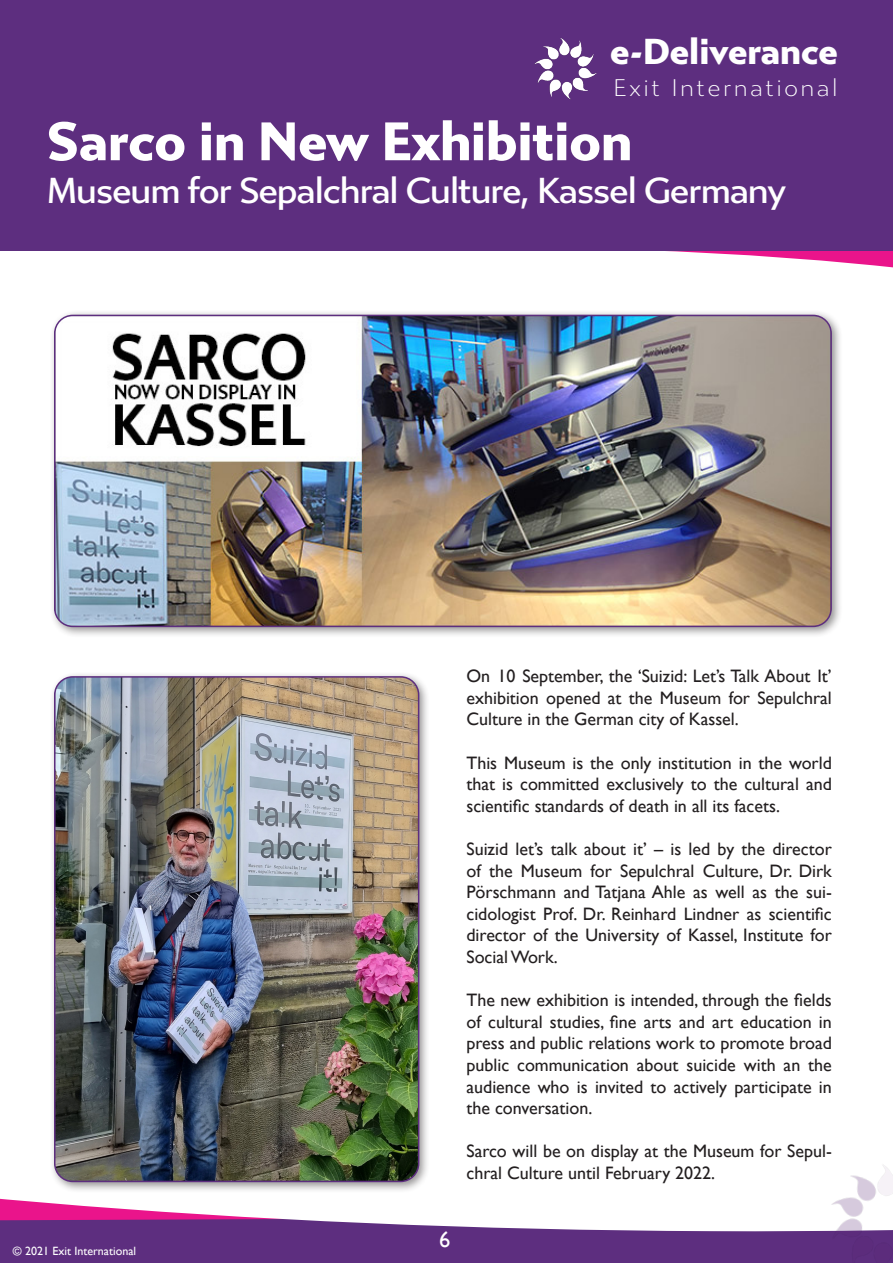
<style>
.page{position:relative;width:893px;height:1263px;background:#fff}
.page>*{position:absolute;margin:0;border:0;box-sizing:border-box;transform-origin:0 0}
.t1{font:900 54px "Gibbs";color:#fff}
.t2{font:500 36px "Gibbs";letter-spacing:-.03em;color:#fff}
.t3{font:900 36px "Gibbs";color:#fff}
.t4{font:300 24px "Gibbs";letter-spacing:.1em;color:#fff}
.t5{font:22.5px "Gill Sans";color:#fff}
.t6{font:18px/21.6px "Gill Sans";color:#231f20;text-align:justify}
.t7{font:12px "Gill Sans";color:#fff}
</style>
<div class="page">
<div style="left:0;top:0;width:892px;height:251px;background:#5d2e7f"></div>
<img style="left:534px;top:38px;width:63px;height:62px">
<div style="left:0;top:1240px;width:821px;height:23px;background:#5d2e7f"></div>
<svg style="left:0;top:1198px;width:821px;height:42px"></svg>
<img style="left:821px;top:1165px;width:72px;height:98px">
<div style="left:49px;top:309px;width:794px;height:329px;background:#231f20;opacity:.48"></div>
<img style="left:55px;top:315px;width:776px;height:311px">
<div style="left:54px;top:315px;width:778px;height:312px;border:2px solid #5d2e7f;border-radius:18px"></div>
<div style="left:49px;top:671px;width:382px;height:522px;background:#231f20;opacity:.48"></div>
<img style="left:55px;top:677px;width:364px;height:504px">
<div style="left:54px;top:676px;width:365px;height:506px;border:2px solid #5d2e7f;border-radius:18px"></div>
<h2 class="t3" style="left:610px;top:31px;width:229px">e-Deliverance</h2>
<h3 class="t4" style="left:613px;top:74px;width:226px">Exit International</h3>
<p class="t1" style="left:47px;top:110px;width:587px">Sarco in New Exhibition</p>
<p class="t2" style="left:47px;top:170px;width:741px">Museum for Sepalchral Culture, Kassel Germany</p>
<p class="t7" style="left:13px;top:1243px;width:125px">© 2021 Exit International</p>
<p class="t6" style="left:466px;top:665px;width:367px">On 10 September, the ‘Suizid: Let’s Talk About It’ exhibition opened at the Museum for Sepulchral Culture in the German city of Kassel.</p>
<p class="t6" style="left:466px;top:751px;width:367px">This Museum is the only institution in the world that is committed exclusively to the cultural and scientific standards of death in all its facets.</p>
<p class="t6" style="left:466px;top:838px;width:367px">Suizid let’s talk about it’ – is led by the director of the Museum for Sepulchral Culture, Dr. Dirk Pörschmann and Tatjana Ahle as well as the sui&shy;cidologist Prof. Dr. Reinhard Lindner as scientific director of the University of Kassel, Institute for Social Work.</p>
<p class="t6" style="left:466px;top:989px;width:367px">The new exhibition is intended, through the fields of cultural studies, fine arts and art education in press and public relations work to promote broad public communication about suicide with an the audience who is invited to actively participate in the conversation.</p>
<p class="t6" style="left:466px;top:1140px;width:367px">Sarco will be on display at the Museum for Sepul&shy;chral Culture until February 2022.</p>
<p class="t5" style="left:439px;top:1226px;width:13px">6</p>
</div>
